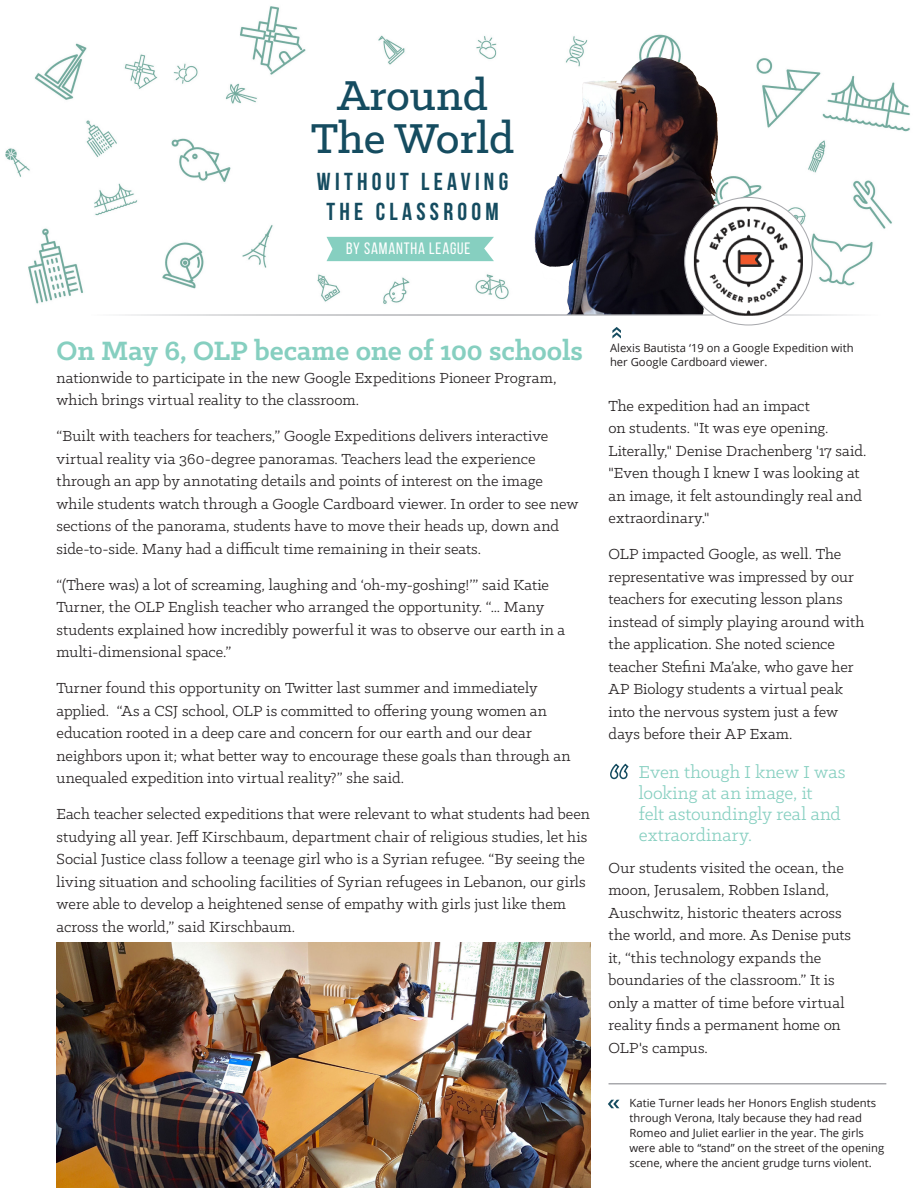
<style>
.page{position:relative;width:918px;height:1188px;background:#fff}
.page>*{position:absolute;margin:0;border:0;box-sizing:border-box;transform-origin:0 0}
.t1{font:500 47.25px/43.5px "Klinic Slab";color:#154c60;text-align:center}
.Serif_Paragraph_One{font:700 30px "Klinic Slab";letter-spacing:-.005em;color:#86cfc0}
.t2{font:24.6px/29.5px "Bebas Neue";letter-spacing:.175em;color:#154c60;text-align:center}
.Serif_Paragraph_One-2{font:19.5px/21px "Klinic Slab";color:#86cfc0}
.Serif_Paragraph_One-3{font:16.5px/22.5px "Klinic Slab";letter-spacing:.005em;color:#231f20}
.t3{font:16.5px "Bebas Neue";letter-spacing:.05em;color:#fff}
.Names_Donors{font:11.25px/15px "Open Sans";color:#231f20}
</style>
<div class="page">
<img style="left:5px;top:6px;width:905px;height:318px">
<img style="left:533px;top:55px;width:189px;height:259px">
<img style="left:57px;top:942px;width:533px;height:246px">
<svg style="left:610px;top:763px;width:19px;height:17px"></svg>
<hr style="left:87px;top:314px;width:793px;height:2px;background:#fff">
<div style="left:685px;top:197px;width:127px;height:128px;background:#fff;border-radius:50%"></div>
<img style="left:694px;top:207px;width:109px;height:109px">
<hr style="left:609px;top:1083px;width:277px;height:1px;background:#a8a9ad">
<svg style="left:608px;top:1100px;width:11px;height:8px"></svg>
<svg style="left:612px;top:327px;width:9px;height:12px"></svg>
<div style="left:327px;top:237px;width:167px;height:24px;background:#86cfc0"></div>
<p class="t1" style="left:311px;top:72px;width:205px">Around<br>The World</p>
<p class="t2" style="left:317px;top:167px;width:193px">WITHOUT LEAVING<br>THE CLASSROOM</p>
<p class="t3" style="left:346px;top:239px;width:126px">BY SAMANTHA LEAGUE</p>
<p class="Serif_Paragraph_One" style="left:57px;top:331px;width:528px">On May 6, OLP became one of 100 schools</p>
<p class="Serif_Paragraph_One-3" style="left:57px;top:366px;width:502px">nationwide to participate in the new Google Expeditions Pioneer Program, which brings virtual reality to the classroom.</p>
<p class="Serif_Paragraph_One-3" style="left:57px;top:424px;width:524px">“Built with teachers for teachers,” Google Expeditions delivers interactive virtual reality via 360-degree panoramas. Teachers lead the experience through an app by annotating details and points of interest on the image while students watch through a Google Cardboard viewer. In order to see new sections of the panorama, students have to move their heads up, down and side-to-side. Many had a difficult time remaining in their seats.</p>
<p class="Serif_Paragraph_One-3" style="left:57px;top:573px;width:510px">“(There was) a lot of screaming, laughing and ‘oh-my-goshing!’” said Katie Turner, the OLP English teacher who arranged the opportunity. “... Many students explained how incredibly powerful it was to observe our earth in a multi-dimensional space.”</p>
<p class="Serif_Paragraph_One-3" style="left:57px;top:676px;width:516px">Turner found this opportunity on Twitter last summer and immediately applied. “As a CSJ school, OLP is committed to offering young women an education rooted in a deep care and concern for our earth and our dear neighbors upon it; what better way to encourage these goals than through an unequaled expedition into virtual reality?” she said.</p>
<p class="Serif_Paragraph_One-3" style="left:57px;top:802px;width:535px">Each teacher selected expeditions that were relevant to what students had been studying all year. Jeff Kirschbaum, department chair of religious studies, let his Social Justice class follow a teenage girl who is a Syrian refugee. “By seeing the living situation and schooling facilities of Syrian refugees in Lebanon, our girls were able to develop a heightened sense of empathy with girls just like them across the world,” said Kirschbaum.</p>
<p class="Names_Donors" style="left:610px;top:341px;width:245px;line-height:13.5px">Alexis Bautista ‘19 on a Google Expedition with her Google Cardboard viewer.</p>
<p class="Serif_Paragraph_One-3" style="left:609px;top:394px;width:259px">The expedition had an impact<br>on students. "It was eye opening.<br>Literally," Denise Drachenberg '17 said. "Even though I knew I was looking at an image, it felt astoundingly real and extraordinary."</p>
<p class="Serif_Paragraph_One-3" style="left:609px;top:542px;width:257px">OLP impacted Google, as well. The representative was impressed by our teachers for executing lesson plans instead of simply playing around with the application. She noted science teacher Stefini Ma’ake, who gave her AP Biology students a virtual peak into the nervous system just a few days before their AP Exam.</p>
<p class="Serif_Paragraph_One-2" style="left:639px;top:760px;width:208px">Even though I knew I was looking at an image, it<br>felt astoundingly real and extraordinary.</p>
<p class="Serif_Paragraph_One-3" style="left:609px;top:856px;width:244px">Our students visited the ocean, the moon, Jerusalem, Robben Island,<br>Auschwitz, historic theaters across the world, and more. As Denise puts it, “this technology expands the boundaries of the classroom.” It is only a matter of time before virtual reality finds a permanent home on<br>OLP's campus.</p>
<p class="Names_Donors" style="left:630px;top:1095px;width:256px">Katie Turner leads her Honors English students through Verona, Italy because they had read Romeo and Juliet earlier in the year. The girls were able to “stand” on the street of the opening scene, where the ancient grudge turns violent.</p>
</div>
